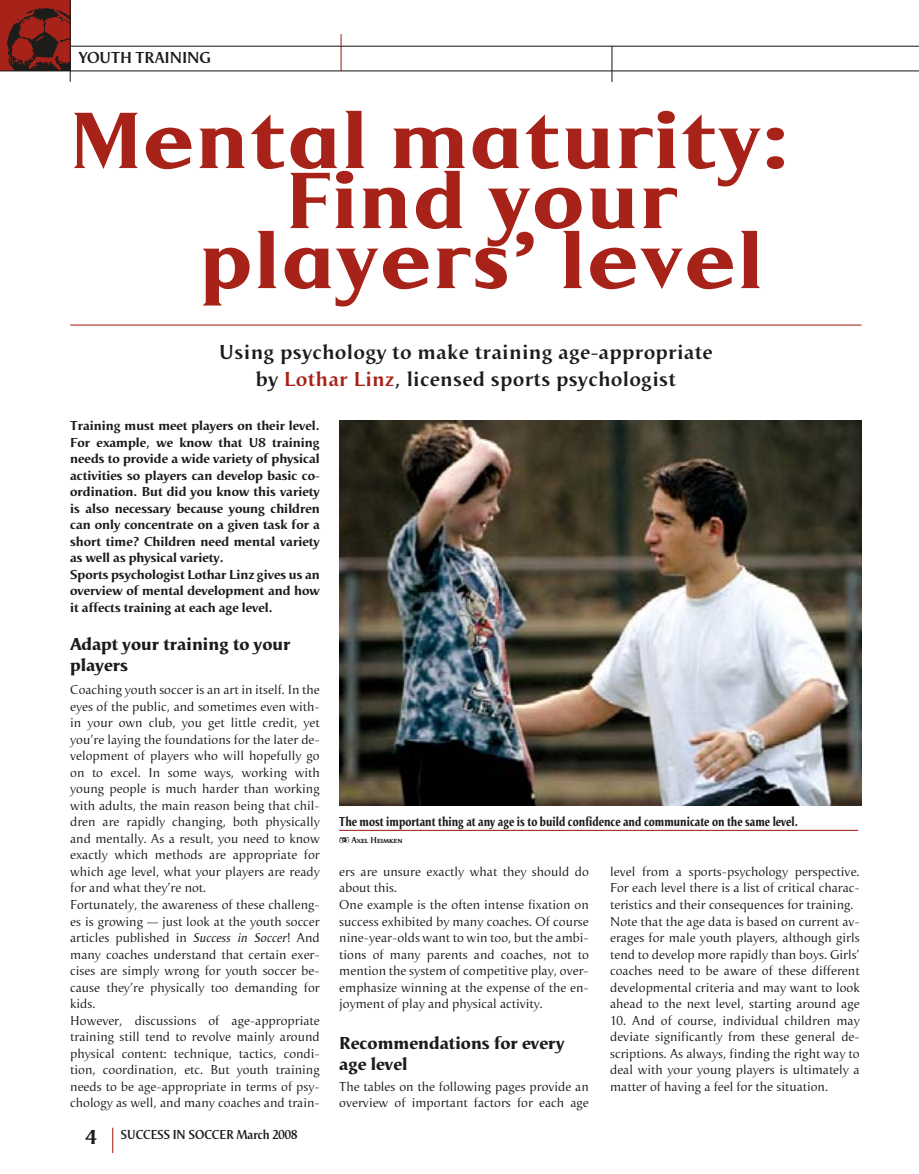
<style>
.page{position:relative;width:919px;height:1174px;background:#fff}
.page>*{position:absolute;margin:0;border:0;box-sizing:border-box;transform-origin:0 0}
.t1{font:700 81px "Lu Marc LL";letter-spacing:.005em;color:#a72219}
.t2{font:600 21px/27px "Odense";letter-spacing:.04em;color:#1c1c1a;text-align:center}
.t3{font:800 18px/21px "Odense";color:#1c1c1a}
.t4{font:600 16.5px "Odense";color:#1c1c1a}
.t5{font:13.5px/16.5px "Odense";color:#1c1c1a}
.t6{font:700 13.5px/16.5px "Odense";color:#1c1c1a}
.t7{font:700 13.5px "Odense Cond";color:#1c1c1a}
.t8{font:600 13.5px "Odense";color:#1c1c1a;scale:.9 1}
.t9{font:9px "Odense Semi Bold SC";color:#1c1c1a}
.s1{color:#a72219}
.s2{font-style:italic}
.s3{font-weight:700;font-size:21px}
.s4{font-family:"Pinxit Private LL"}
</style>
<div class="page">
<hr style="left:340px;top:34px;width:1px;height:37px;background:#a72219">
<hr style="left:611px;top:46px;width:1px;height:36px;background:#1c1c1a">
<hr style="left:60px;top:46px;width:858px;height:1px;background:#1c1c1a">
<svg style="left:112px;top:1127px;width:1px;height:26px"></svg>
<div style="left:0;top:1px;width:70px;height:70px;background:#a72219"></div>
<svg style="left:7px;top:8px;width:63px;height:62px"></svg>
<hr style="left:0;top:70px;width:918px;height:1px;background:#1c1c1a">
<hr style="left:70px;top:1px;width:1px;height:81px;background:#1c1c1a">
<hr style="left:70px;top:324px;width:791px;height:1px;background:#a72219">
<hr style="left:339px;top:830px;width:519px;height:1px;background:#a72219">
<img style="left:339px;top:420px;width:522px;height:385px">
<p class="t4" style="left:79px;top:51px;width:134px">YOUTH TRAINING</p>
<h1 class="t1" style="left:70px;top:113px;width:721px">Mental maturity:</h1>
<h1 class="t1" style="left:286px;top:172px;width:392px">Find your</h1>
<h1 class="t1" style="left:199px;top:232px;width:566px">players’ level</h1>
<h2 class="t2" style="left:219px;top:340px;width:494px">Using psychology to make training age-appropriate by <span class="s1">Lothar Linz</span>, licensed sports psychologist</h2>
<p class="t6" style="left:70px;top:419px;width:251px">Training must meet players on their level.<br>For example, we know that U8 training needs to provide a wide variety of physical activities so players can develop basic co&shy;ordination. But did you know this variety is also necessary because young children can only concentrate on a given task for a short time? Children need mental variety as well as physical variety.<br>Sports psychologist Lothar Linz gives us an overview of mental development and how it affects training at each age level.</p>
<h3 class="t3" style="left:70px;top:634px;width:222px">Adapt your training to your players</h3>
<p class="t5" style="left:70px;top:683px;width:251px">Coaching youth soccer is an art in itself. In the eyes of the public, and sometimes even with&shy;in your own club, you get little credit, yet you’re laying the foundations for the later de&shy;velopment of players who will hopefully go on to excel. In some ways, working with young people is much harder than working with adults, the main reason being that chil&shy;dren are rapidly changing, both physically and mentally. As a result, you need to know exactly which methods are appropriate for which age level, what your players are ready for and what they’re not.<br>Fortunately, the awareness of these challeng&shy;es is growing — just look at the youth soccer articles published in <span class="s2">Success in Soccer</span>! And many coaches understand that certain exer&shy;cises are simply wrong for youth soccer be&shy;cause they’re physically too demanding for kids.<br>However, discussions of age-appropriate training still tend to revolve mainly around physical content: technique, tactics, condi&shy;tion, coordination, etc. But youth training needs to be age-appropriate in terms of psy&shy;chology as well, and many coaches and train-</p>
<p class="t8" style="left:86px;top:1129px;width:237px"><span class="s3">4</span> SUCCESS IN SOCCER March 2008</p>
<p class="t7" style="left:339px;top:816px;width:460px">The most important thing at any age is to build confidence and communicate on the same level.</p>
<p class="t9" style="left:339px;top:834px;width:65px"><span class="s4">C</span> Axel Heimken</p>
<p class="t5" style="left:339px;top:864px;width:251px">ers are unsure exactly what they should do about this.<br>One example is the often intense fixation on success exhibited by many coaches. Of course nine-year-olds want to win too, but the ambi&shy;tions of many parents and coaches, not to mention the system of competitive play, over&shy;emphasize winning at the expense of the en&shy;joyment of play and physical activity.</p>
<h3 class="t3" style="left:339px;top:1033px;width:227px">Recommendations for every age level</h3>
<p class="t5" style="left:339px;top:1079px;width:251px">The tables on the following pages provide an overview of important factors for each age</p>
<p class="t5" style="left:610px;top:864px;width:251px">level from a sports-psychology perspective.<br>For each level there is a list of critical charac&shy;teristics and their consequences for training.<br>Note that the age data is based on current av&shy;erages for male youth players, although girls tend to develop more rapidly than boys. Girls’ coaches need to be aware of these different developmental criteria and may want to look ahead to the next level, starting around age</p>
<p class="t5" style="left:610px;top:1013px;width:251px;text-align:justify">10. And of course, individual children may deviate significantly from these general de&shy;scriptions. As always, finding the right way to deal with your young players is ultimately a matter of having a feel for the situation.</p>
</div>
